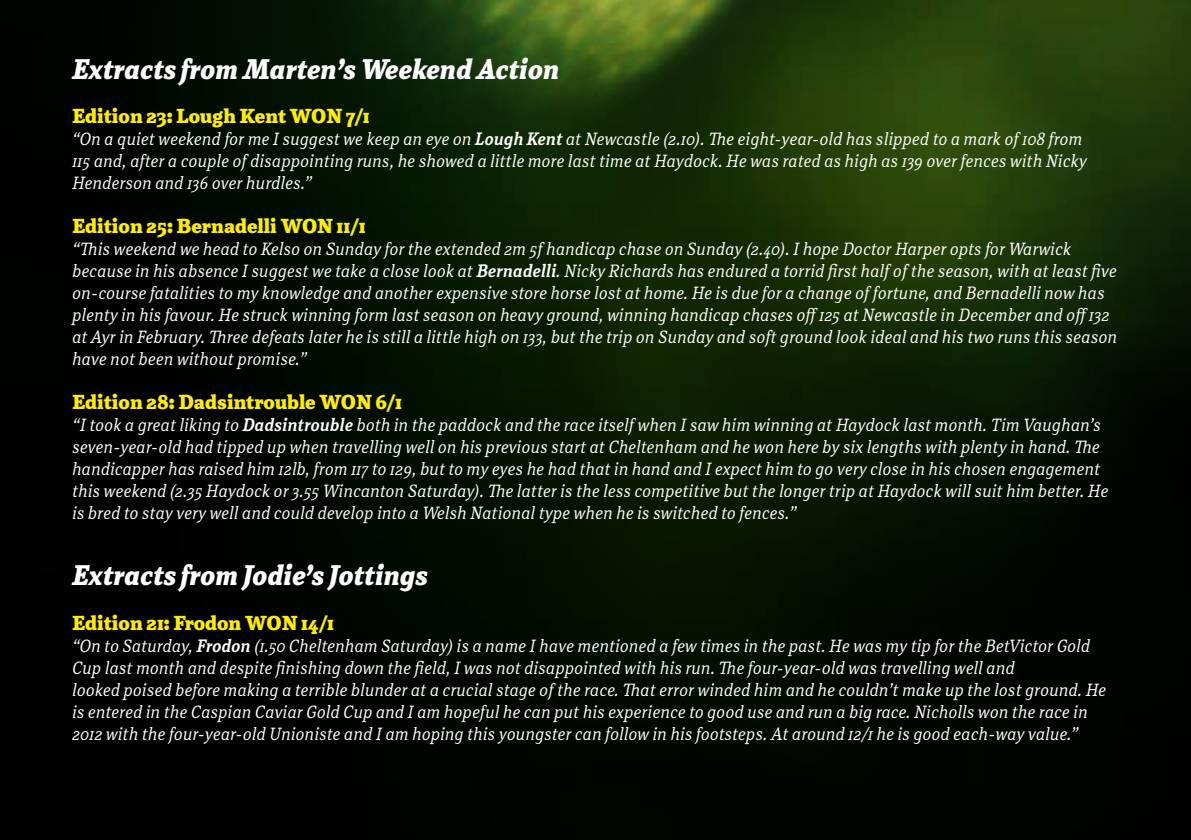
<style>
.page{position:relative;width:1191px;height:840px;background:#fff}
.page>*{position:absolute;margin:0;border:0;box-sizing:border-box;transform-origin:0 0}
.t1{font:italic 900 28px "Rail";color:#fff}
.t2{font:900 20px "Rail";color:#ffed00}
.t3{font:italic 18px/22px "Rail";color:#fff}
.s1{font-weight:700}
</style>
<div class="page">
<img style="left:0;top:0;width:1191px;height:839px">
<h1 class="t1" style="left:72px;top:50px;width:489px">Extracts from Marten’s Weekend Action</h1>
<p class="t2" style="left:72px;top:102px;width:299px">Edition 23: Lough Kent WON 7/1</p>
<p class="t3" style="left:72px;top:127px;width:1016px">“On a quiet weekend for me I suggest we keep an eye on <span class="s1">Lough Kent</span> at Newcastle (2.10). The eight-year-old has slipped to a mark of 108 from<br>115 and, after a couple of disappointing runs, he showed a little more last time at Haydock. He was rated as high as 139 over fences with Nicky<br>Henderson and 136 over hurdles.”</p>
<p class="t2" style="left:72px;top:212px;width:295px">Edition 25: Bernadelli WON 11/1</p>
<p class="t3" style="left:72px;top:237px;width:1046px">“This weekend we head to Kelso on Sunday for the extended 2m 5f handicap chase on Sunday (2.40). I hope Doctor Harper opts for Warwick because in his absence I suggest we take a close look at <span class="s1">Bernadelli</span>. Nicky Richards has endured a torrid first half of the season, with at least five on-course fatalities to my knowledge and another expensive store horse lost at home. He is due for a change of fortune, and Bernadelli now has plenty in his favour. He struck winning form last season on heavy ground, winning handicap chases off 125 at Newcastle in December and off 132 at Ayr in February. Three defeats later he is still a little high on 133, but the trip on Sunday and soft ground look ideal and his two runs this season have not been without promise.”</p>
<p class="t2" style="left:72px;top:388px;width:331px">Edition 28: Dadsintrouble WON 6/1</p>
<p class="t3" style="left:72px;top:413px;width:1038px">“I took a great liking to <span class="s1">Dadsintrouble</span> both in the paddock and the race itself when I saw him winning at Haydock last month. Tim Vaughan’s seven-year-old had tipped up when travelling well on his previous start at Cheltenham and he won here by six lengths with plenty in hand. The handicapper has raised him 12lb, from 117 to 129, but to my eyes he had that in hand and I expect him to go very close in his chosen engagement this weekend (2.35 Haydock or 3.55 Wincanton Saturday). The latter is the less competitive but the longer trip at Haydock will suit him better. He is bred to stay very well and could develop into a Welsh National type when he is switched to fences.”</p>
<h1 class="t1" style="left:72px;top:556px;width:357px">Extracts from Jodie’s Jottings</h1>
<p class="t2" style="left:72px;top:608px;width:263px">Edition 21: Frodon WON 14/1</p>
<p class="t3" style="left:72px;top:633px;width:1035px">“On to Saturday, <span class="s1">Frodon</span> (1.50 Cheltenham Saturday) is a name I have mentioned a few times in the past. He was my tip for the BetVictor Gold Cup last month and despite finishing down the field, I was not disappointed with his run. The four-year-old was travelling well and<br>looked poised before making a terrible blunder at a crucial stage of the race. That error winded him and he couldn’t make up the lost ground. He is entered in the Caspian Caviar Gold Cup and I am hopeful he can put his experience to good use and run a big race. Nicholls won the race in 2012 with the four-year-old Unioniste and I am hoping this youngster can follow in his footsteps. At around 12/1 he is good each-way value.”</p>
</div>
